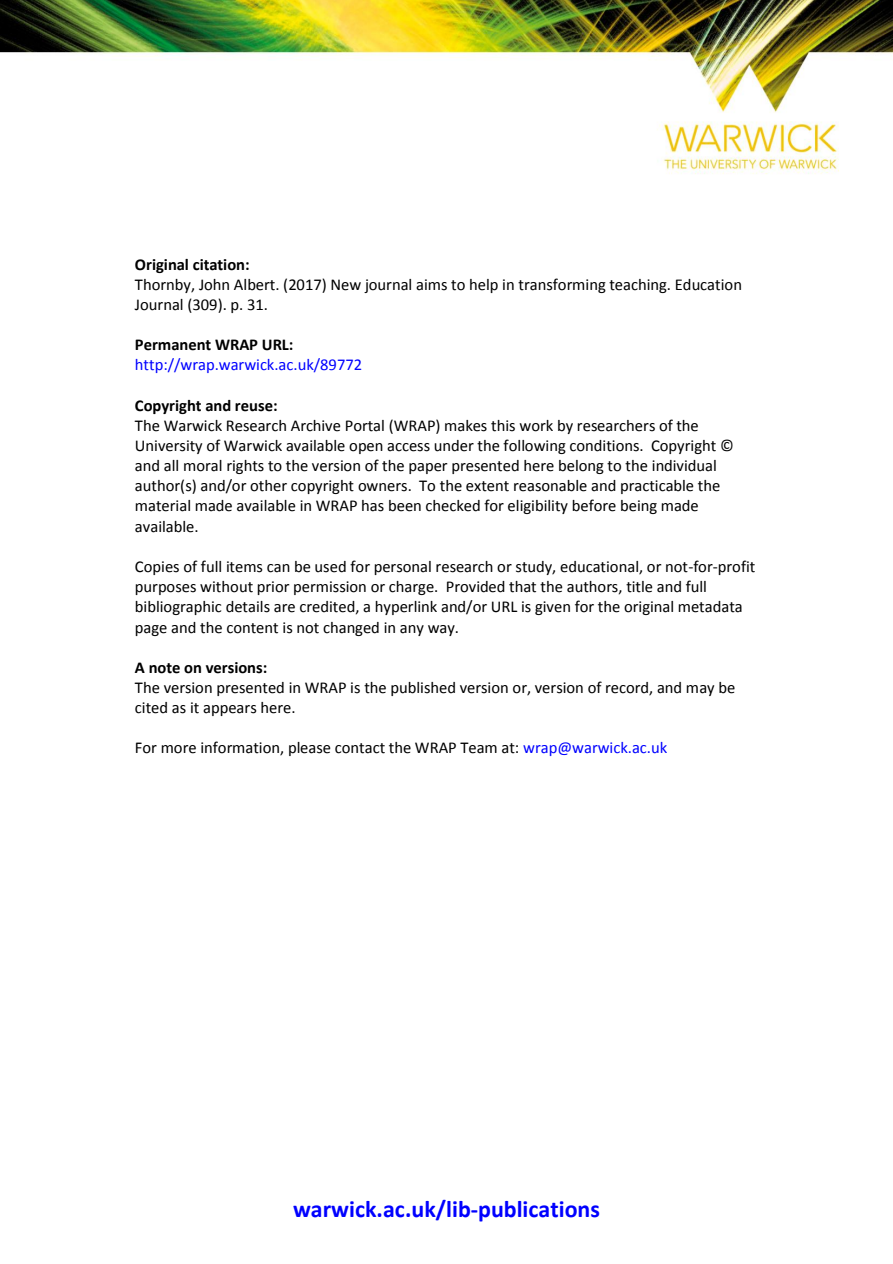
<style>
.page{position:relative;width:893px;height:1264px;background:#fff}
.page>*{position:absolute;margin:0;border:0;box-sizing:border-box;transform-origin:0 0}
.t1{font:700 24px "Calibri";color:#00f}
.t2{font:16.5px/20.1px "Calibri";color:#000}
.t3{font:700 16.5px "Calibri";letter-spacing:-.005em;color:#000}
.t4{font:16.5px "Calibri";color:#00f}
.s1{color:#00f}
</style>
<div class="page">
<img style="left:0;top:0;width:892px;height:174px">
<p class="t3" style="left:135px;top:257px;width:116px">Original citation:</p>
<p class="t2" style="left:135px;top:275px;width:608px">Thornby, John Albert. (2017) New journal aims to help in transforming teaching. Education<br>Journal (309). p. 31.</p>
<p class="t3" style="left:135px;top:338px;width:160px">Permanent WRAP URL:</p>
<p class="t4" style="left:135px;top:358px;width:229px">http://wrap.warwick.ac.uk/89772</p>
<p class="t3" style="left:135px;top:398px;width:144px">Copyright and reuse:</p>
<p class="t2" style="left:135px;top:416px;width:600px">The Warwick Research Archive Portal (WRAP) makes this work by researchers of the University of Warwick available open access under the following conditions. Copyright © and all moral rights to the version of the paper presented here belong to the individual author(s) and/or other copyright owners. To the extent reasonable and practicable the material made available in WRAP has been checked for eligibility before being made available.</p>
<p class="t2" style="left:135px;top:557px;width:622px">Copies of full items can be used for personal research or study, educational, or not-for-profit purposes without prior permission or charge. Provided that the authors, title and full bibliographic details are credited, a hyperlink and/or URL is given for the original metadata page and the content is not changed in any way.</p>
<p class="t3" style="left:135px;top:660px;width:134px">A note on versions:</p>
<p class="t2" style="left:135px;top:678px;width:602px">The version presented in WRAP is the published version or, version of record, and may be cited as it appears here.</p>
<p class="t2" style="left:135px;top:739px;width:533px">For more information, please contact the WRAP Team at: <span class="s1">wrap@warwick.ac.uk</span></p>
<h1 class="t1" style="left:293px;top:1198px;width:308px">warwick.ac.uk/lib-publications</h1>
</div>
